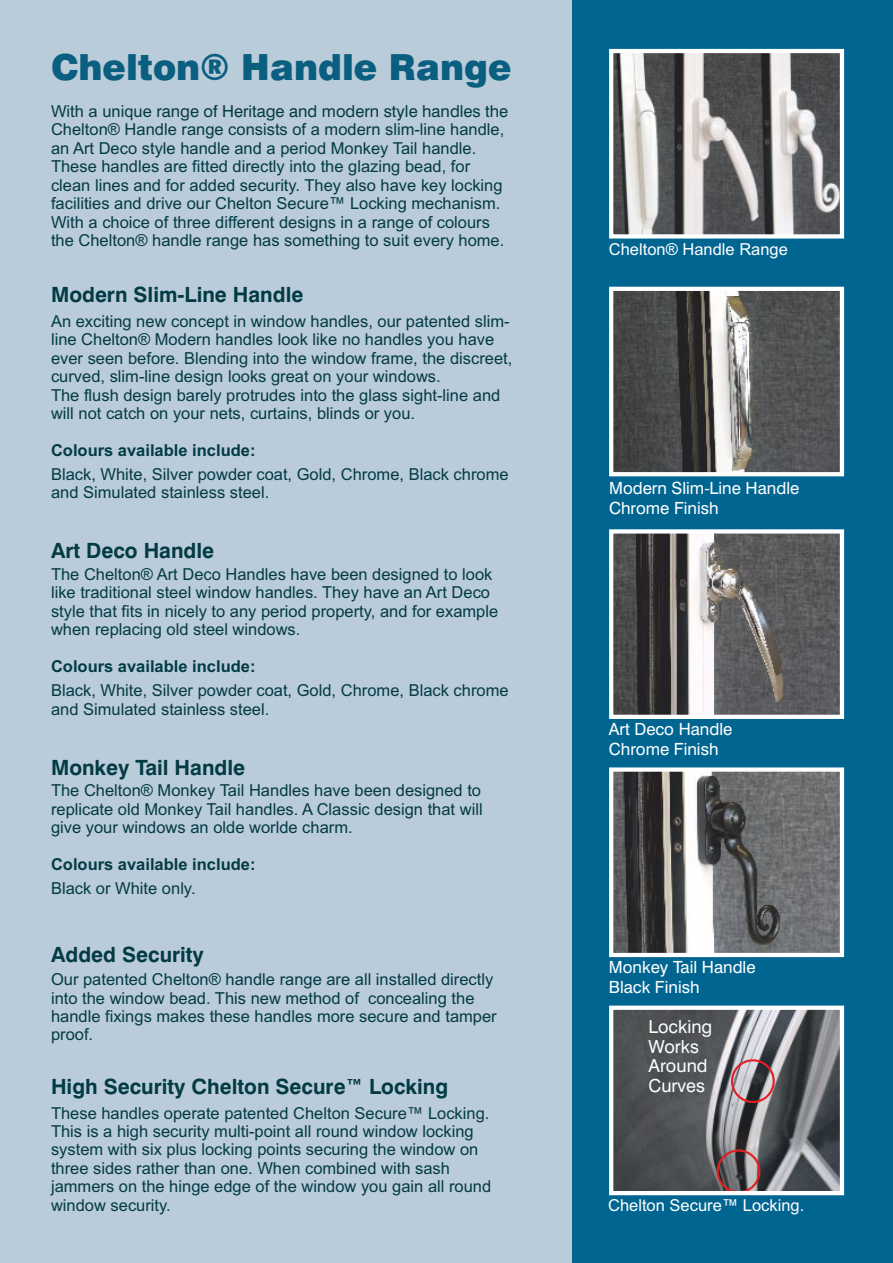
<style>
.page{position:relative;width:893px;height:1263px;background:#006691}
.page>*{position:absolute;margin:0;border:0;box-sizing:border-box;transform-origin:0 0}
.t1{font:900 36px "Swiss 721 BT";color:#0a5e80}
.t2{font:700 21px "Swiss 721 BT";color:#033b45}
.t3{font:18px/19.8px "Swiss 721 BT";color:#faffff}
.t4{font:16.8px/20.1px "Swiss 721 BT";color:#fff}
.t5{font:16.5px/18.5px "Arial";color:#033b45}
.t6{font:700 16.5px "Arial";color:#033b45}
.t7{font:16.5px "Swiss 721 BT";color:#033b45}
.t8{font:16.5px "Arial";color:#fff}
.s1{font-family:"Arial"}
</style>
<div class="page">
<div style="left:0;top:0;width:571px;height:1263px;background:#baccd9"></div>
<img style="left:614px;top:54px;width:225px;height:180px">
<div style="left:609px;top:49px;width:235px;height:190px;border:4px solid #fff"></div>
<img style="left:614px;top:292px;width:225px;height:179px">
<div style="left:609px;top:287px;width:235px;height:189px;border:4px solid #fff"></div>
<img style="left:614px;top:534px;width:225px;height:180px">
<div style="left:609px;top:529px;width:235px;height:190px;border:4px solid #fff"></div>
<img style="left:614px;top:772px;width:225px;height:180px">
<div style="left:609px;top:767px;width:235px;height:190px;border:4px solid #fff"></div>
<img style="left:614px;top:1010px;width:225px;height:180px">
<div style="left:731px;top:1059px;width:44px;height:44px;border:2px solid #e31f24;border-radius:50%"></div>
<div style="left:717px;top:1149px;width:43px;height:44px;border:2px solid #e31f24;border-radius:50%"></div>
<div style="left:609px;top:1005px;width:235px;height:190px;border:4px solid #fff"></div>
<h1 class="t1" style="left:51px;top:53px;width:462px">Chelton® Handle Range</h1>
<p class="t7" style="left:51px;top:104px;width:459px"><span class="s1">With a unique</span> range of Heritage and modern style handles the</p>
<p class="t5" style="left:51px;top:122px;width:455px">Chelton® Handle range consists of a modern slim-line handle, an Art Deco style handle and a period Monkey Tail handle.<br>These handles are fitted directly into the glazing bead, for clean lines and for added security. They also have key locking facilities and drive our Chelton Secure™ Locking mechanism.<br>With a choice of three different designs in a range of colours the Chelton® handle range has something to suit every home.</p>
<p class="t2" style="left:51px;top:286px;width:254px">Modern Slim-Line Handle</p>
<p class="t5" style="left:51px;top:313px;width:463px">An exciting new concept in window handles, our patented slim&shy;line Chelton® Modern handles look like no handles you have ever seen before. Blending into the window frame, the discreet, curved, slim-line design looks great on your windows.<br>The flush design barely protrudes into the glass sight-line and will not catch on your nets, curtains, blinds or you.</p>
<p class="t6" style="left:51px;top:444px;width:206px">Colours available include:</p>
<p class="t5" style="left:51px;top:466px;width:459px">Black, White, Silver powder coat, Gold, Chrome, Black chrome and Simulated stainless steel.</p>
<p class="t2" style="left:51px;top:542px;width:165px">Art Deco Handle</p>
<p class="t5" style="left:141px;top:566px;width:14px">®</p>
<p class="t5" style="left:51px;top:566px;width:449px">The Chelton Art Deco Handles have been designed to look like traditional steel window handles. They have an Art Deco style that fits in nicely to any period property, and for example when replacing old steel windows.</p>
<p class="t6" style="left:51px;top:660px;width:206px">Colours available include:</p>
<p class="t5" style="left:51px;top:682px;width:459px">Black, White, Silver powder coat, Gold, Chrome, Black chrome and Simulated stainless steel.</p>
<p class="t2" style="left:51px;top:758px;width:196px">Monkey Tail Handle</p>
<p class="t5" style="left:51px;top:782px;width:433px;text-align:justify">The Chelton® Monkey Tail Handles have been designed to replicate old Monkey Tail handles. A Classic design that will give your windows an olde worlde charm.</p>
<p class="t6" style="left:51px;top:858px;width:206px">Colours available include:</p>
<p class="t5" style="left:51px;top:880px;width:146px">Black or White only.</p>
<p class="t2" style="left:51px;top:946px;width:154px">Added Security</p>
<p class="t5" style="left:51px;top:971px;width:447px">Our patented Chelton handle range are all installed directly into the window bead. This new method of concealing the handle fixings makes these handles more secure and tamper proof.</p>
<p class="t5" style="left:209px;top:971px;width:14px">®</p>
<p class="t2" style="left:51px;top:1078px;width:399px">High Security Chelton Secure™ Locking</p>
<p class="t5" style="left:51px;top:1105px;width:442px">These handles operate patented Chelton Secure™ Locking.<br>This is a high security multi-point all round window locking system with six plus locking points securing the window on three sides rather than one. When combined with sash jammers on the hinge edge of the window you gain all round window security.</p>
<p class="t8" style="left:609px;top:243px;width:181px">Chelton® Handle Range</p>
<p class="t4" style="left:609px;top:480px;width:192px">Modern Slim-Line Handle<br>Chrome Finish</p>
<p class="t4" style="left:609px;top:721px;width:125px">Art Deco Handle<br>Chrome Finish</p>
<p class="t4" style="left:609px;top:958px;width:148px">Monkey Tail Handle<br>Black Finish</p>
<p class="t3" style="left:648px;top:1018px;width:65px">Locking<br>Works<br>Around<br>Curves</p>
<p class="t8" style="left:608px;top:1199px;width:198px">Chelton Secure™ Locking.</p>
</div>
